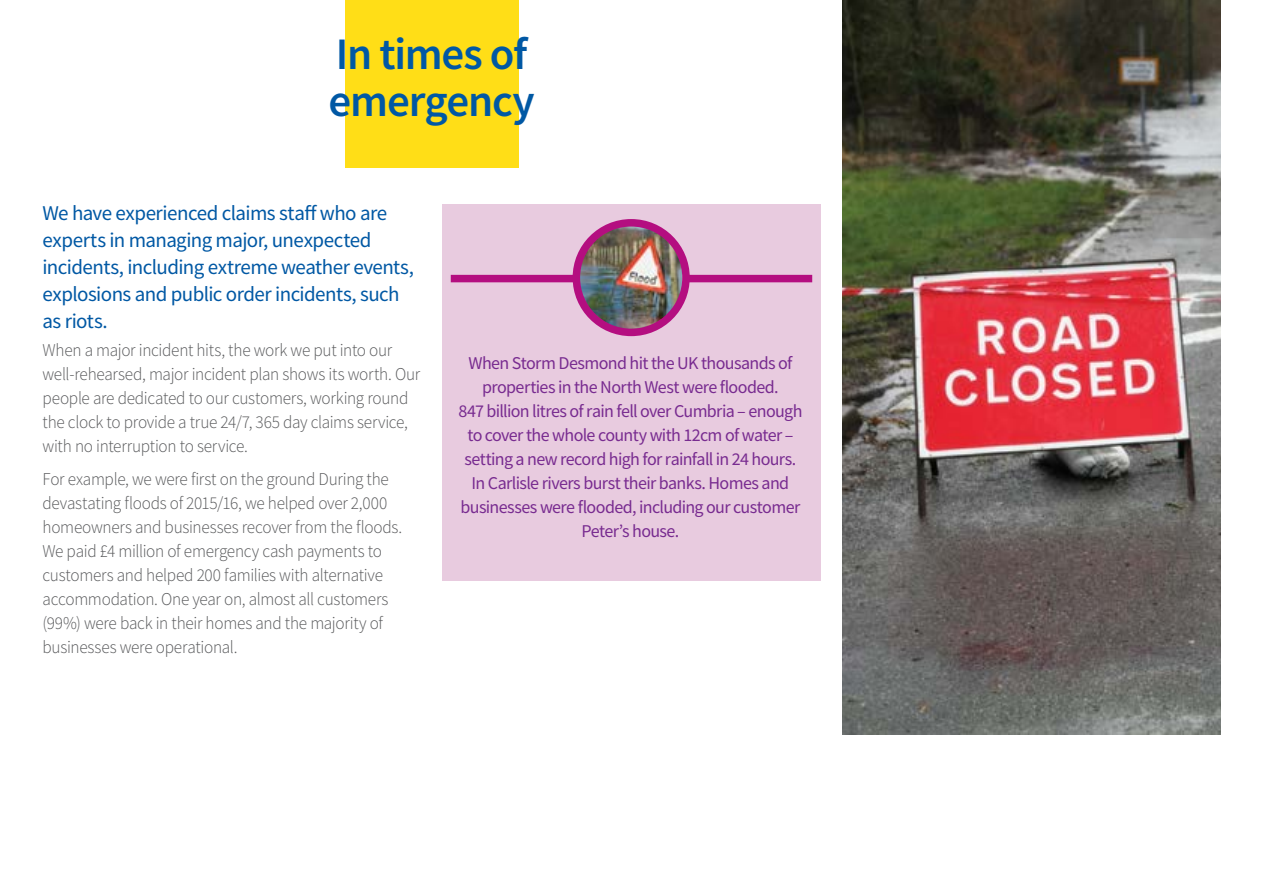
<style>
.page{position:relative;width:1263px;height:893px;background:#fff}
.page>*{position:absolute;margin:0;border:0;box-sizing:border-box;transform-origin:0 0}
.t1{font:600 45px/46.8px "Source Sans Pro";letter-spacing:-.025em;color:#0058a4}
.t2{font:21px/27px "Source Sans Pro";letter-spacing:-.025em;color:#0058a4}
.t3{font:300 18px/24px "Source Sans Pro";letter-spacing:-.015em;color:#58595b;scale:.96 1}
.t4{font:18px/24px "Source Sans Pro";letter-spacing:-.035em;color:#782b90;text-align:center}
</style>
<div class="page">
<div style="left:345px;top:0;width:173px;height:167px;background:#ffde17"></div>
<div style="left:442px;top:204px;width:378px;height:376px;background:#e8cbdf"></div>
<img style="left:576px;top:223px;width:105px;height:109px">
<div style="left:573px;top:219px;width:117px;height:117px;border:8px solid #b40e80;border-radius:50%"></div>
<div style="left:451px;top:275px;width:125px;height:7px;background:#b40e80"></div>
<div style="left:687px;top:275px;width:125px;height:7px;background:#b40e80"></div>
<img style="left:842px;top:0;width:378px;height:734px">
<h1 class="t1" style="left:328px;top:30px;width:208px">In times of emergency</h1>
<p class="t2" style="left:43px;top:199px;width:373px">We have experienced claims staff who are experts in managing major, unexpected incidents, including extreme weather events, explosions and public order incidents, such as riots.</p>
<p class="t3" style="left:43px;top:338px;width:395px">When a major incident hits, the work we put into our well-rehearsed, major incident plan shows its worth. Our people are dedicated to our customers, working round the clock to provide a true 24/7, 365 day claims service, with no interruption to service.</p>
<p class="t3" style="left:43px;top:467px;width:376px">For example, we were first on the ground During the devastating floods of 2015/16, we helped over 2,000 homeowners and businesses recover from the floods.<br>We paid £4 million of emergency cash payments to customers and helped 200 families with alternative accommodation. One year on, almost all customers (99%) were back in their homes and the majority of businesses were operational.</p>
<p class="t4" style="left:458px;top:351px;width:346px">When Storm Desmond hit the UK thousands of properties in the North West were flooded.<br>847 billion litres of rain fell over Cumbria – enough to cover the whole county with 12cm of water – setting a new record high for rainfall in 24 hours.<br>In Carlisle rivers burst their banks. Homes and businesses were flooded, including our customer Peter’s house.</p>
</div>
